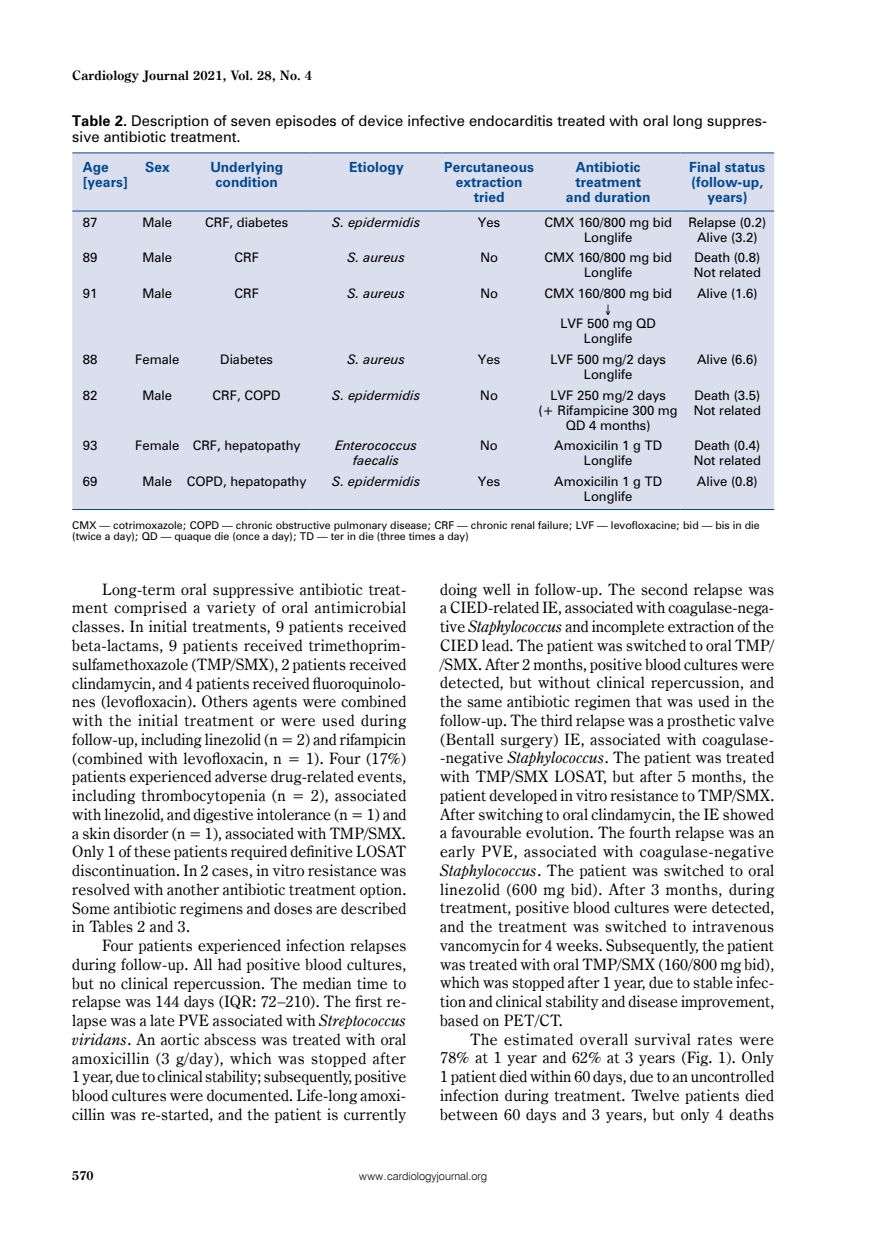
<style>
.page{position:relative;width:872px;height:1234px;background:#fff}
.page>*{position:absolute;margin:0;border:0;box-sizing:border-box;transform-origin:0 0}
.t1{font:15.75px/18.8px "Century Oldst EU";letter-spacing:.015em;color:#000;text-align:justify}
.t2{font:13.5px/16.5px "Zurich PL";color:#000}
.t3{font:700 13.05px "Century Oldst EU";letter-spacing:.015em;color:#000}
.t4{font:700 12.75px/15px "Zurich PL";color:#004990;text-align:center}
.t5{font:700 12.75px "Century Oldst EU";color:#000}
.t6{font:12px/15px "Zurich PL";color:#000;text-align:center}
.t7{font:italic 12px/15px "Zurich PL";color:#000;text-align:center}
.t8{font:10.95px "Swis 721 Lt EU";color:#000}
.t9{font:9.75px/11.9px "Zurich PL";color:#000}
.s1{font-weight:700}
.s2{font-style:italic}
</style>
<div class="page">
<div style="left:72px;top:153px;width:702px;height:356px;background:#dbdeed"></div>
<hr style="left:72px;top:152px;width:60px;height:1px;background:#004990">
<hr style="left:132px;top:152px;width:51px;height:1px;background:#004990">
<hr style="left:183px;top:152px;width:127px;height:1px;background:#004990">
<hr style="left:310px;top:152px;width:132px;height:1px;background:#004990">
<hr style="left:442px;top:152px;width:94px;height:1px;background:#004990">
<hr style="left:536px;top:152px;width:144px;height:1px;background:#004990">
<hr style="left:680px;top:152px;width:94px;height:1px;background:#004990">
<hr style="left:72px;top:211px;width:60px;height:1px;background:#004990">
<hr style="left:132px;top:211px;width:51px;height:1px;background:#004990">
<hr style="left:183px;top:211px;width:127px;height:1px;background:#004990">
<hr style="left:310px;top:211px;width:132px;height:1px;background:#004990">
<hr style="left:442px;top:211px;width:94px;height:1px;background:#004990">
<hr style="left:536px;top:211px;width:144px;height:1px;background:#004990">
<hr style="left:680px;top:211px;width:94px;height:1px;background:#004990">
<hr style="left:72px;top:509px;width:60px;height:1px;background:#004990">
<hr style="left:132px;top:509px;width:51px;height:1px;background:#004990">
<hr style="left:183px;top:509px;width:127px;height:1px;background:#004990">
<hr style="left:310px;top:509px;width:132px;height:1px;background:#004990">
<hr style="left:442px;top:509px;width:94px;height:1px;background:#004990">
<hr style="left:536px;top:509px;width:144px;height:1px;background:#004990">
<hr style="left:680px;top:509px;width:94px;height:1px;background:#004990">
<svg style="left:606px;top:304px;width:4px;height:11px"></svg>
<p class="t3" style="left:72px;top:67px;width:241px">Cardiology Journal 2021, Vol. 28, No. 4</p>
<p class="t2" style="left:72px;top:112px;width:696px"><span class="s1">Table 2.</span> Description of seven episodes of device infective endocarditis treated with oral long suppres&shy;sive antibiotic treatment.</p>
<p class="t4" style="left:83px;top:159px;width:46px;text-align:left">Age [years]</p>
<p class="t4" style="left:145px;top:159px;width:26px">Sex</p>
<p class="t4" style="left:210px;top:159px;width:74px">Underlying condition</p>
<p class="t4" style="left:349px;top:159px;width:56px">Etiology</p>
<p class="t4" style="left:444px;top:159px;width:91px">Percutaneous extraction tried</p>
<p class="t4" style="left:566px;top:159px;width:86px">Antibiotic treatment and duration</p>
<p class="t4" style="left:689px;top:159px;width:78px">Final status (follow-up, years)</p>
<p class="t6" style="left:83px;top:214px;width:16px">87</p>
<p class="t6" style="left:143px;top:214px;width:31px">Male</p>
<p class="t6" style="left:205px;top:214px;width:85px">CRF, diabetes</p>
<p class="t7" style="left:332px;top:214px;width:90px">S. epidermidis</p>
<p class="t6" style="left:478px;top:214px;width:24px">Yes</p>
<p class="t6" style="left:544px;top:214px;width:129px">CMX 160/800 mg bid<br>Longlife</p>
<p class="t6" style="left:688px;top:214px;width:79px">Relapse (0.2)<br>Alive (3.2)</p>
<p class="t6" style="left:83px;top:250px;width:16px">89</p>
<p class="t6" style="left:143px;top:250px;width:31px">Male</p>
<p class="t6" style="left:234px;top:250px;width:26px">CRF</p>
<p class="t7" style="left:347px;top:250px;width:59px">S. aureus</p>
<p class="t6" style="left:480px;top:250px;width:19px">No</p>
<p class="t6" style="left:544px;top:250px;width:129px">CMX 160/800 mg bid<br>Longlife</p>
<p class="t6" style="left:693px;top:250px;width:69px;text-align:left">Death (0.8)<br>Not related</p>
<p class="t6" style="left:83px;top:286px;width:16px">91</p>
<p class="t6" style="left:143px;top:286px;width:31px">Male</p>
<p class="t6" style="left:234px;top:286px;width:26px">CRF</p>
<p class="t7" style="left:347px;top:286px;width:59px">S. aureus</p>
<p class="t6" style="left:480px;top:286px;width:19px">No</p>
<p class="t6" style="left:544px;top:286px;width:129px">CMX 160/800 mg bid</p>
<p class="t6" style="left:560px;top:316px;width:97px">LVF 500 mg QD<br>Longlife</p>
<p class="t6" style="left:697px;top:286px;width:62px">Alive (1.6)</p>
<p class="t6" style="left:83px;top:351px;width:16px">88</p>
<p class="t6" style="left:135px;top:351px;width:46px">Female</p>
<p class="t6" style="left:220px;top:351px;width:54px">Diabetes</p>
<p class="t7" style="left:347px;top:351px;width:59px">S. aureus</p>
<p class="t6" style="left:478px;top:351px;width:24px">Yes</p>
<p class="t6" style="left:550px;top:351px;width:117px">LVF 500 mg/2 days<br>Longlife</p>
<p class="t6" style="left:697px;top:351px;width:62px">Alive (6.6)</p>
<p class="t6" style="left:83px;top:387px;width:16px">82</p>
<p class="t6" style="left:143px;top:387px;width:31px">Male</p>
<p class="t6" style="left:213px;top:387px;width:70px">CRF, COPD</p>
<p class="t7" style="left:332px;top:387px;width:90px">S. epidermidis</p>
<p class="t6" style="left:480px;top:387px;width:19px">No</p>
<p class="t6" style="left:538px;top:387px;width:141px">LVF 250 mg/2 days<br>(+ Rifampicine 300 mg<br>QD 4 months)</p>
<p class="t6" style="left:693px;top:387px;width:69px;text-align:left">Death (3.5)<br>Not related</p>
<p class="t6" style="left:83px;top:438px;width:16px">93</p>
<p class="t6" style="left:135px;top:438px;width:167px">Female CRF, hepatopathy</p>
<p class="t7" style="left:335px;top:438px;width:83px">Enterococcus faecalis</p>
<p class="t6" style="left:480px;top:438px;width:19px">No</p>
<p class="t6" style="left:554px;top:438px;width:109px">Amoxicilin 1 g TD<br>Longlife</p>
<p class="t6" style="left:693px;top:438px;width:69px;text-align:left">Death (0.4)<br>Not related</p>
<p class="t6" style="left:83px;top:473px;width:16px">69</p>
<p class="t6" style="left:142px;top:473px;width:165px">Male COPD, hepatopathy</p>
<p class="t7" style="left:332px;top:473px;width:90px">S. epidermidis</p>
<p class="t6" style="left:478px;top:473px;width:24px">Yes</p>
<p class="t6" style="left:554px;top:473px;width:109px">Amoxicilin 1 g TD<br>Longlife</p>
<p class="t6" style="left:697px;top:473px;width:62px">Alive (0.8)</p>
<p class="t9" style="left:72px;top:518px;width:689px">CMX — cotrimoxazole; COPD — chronic obstructive pulmonary disease; CRF — chronic renal failure; LVF — levofloxacine; bid — bis in die (twice a day); QD — quaque die (once a day); TD — ter in die (three times a day)</p>
<p class="t1" style="left:72px;top:580px;width:336px;text-indent:30px">Long-term oral suppressive antibiotic treat&shy;ment comprised a variety of oral antimicrobial classes. In initial treatments, 9 patients received beta-lactams, 9 patients received trimethoprim&shy;sulfamethoxazole (TMP/SMX), 2 patients received clindamycin, and 4 patients received fluoroquinolo&shy;nes (levofloxacin). Others agents were combined with the initial treatment or were used during follow-up, including linezolid (n = 2) and rifampicin (combined with levofloxacin, n = 1). Four (17%) patients experienced adverse drug-related events, including thrombocytopenia (n = 2), associated with linezolid, and digestive intolerance (n = 1) and a skin disorder (n = 1), associated with TMP/SMX.<br>Only 1 of these patients required definitive LOSAT discontinuation. In 2 cases, in vitro resistance was resolved with another antibiotic treatment option.<br>Some antibiotic regimens and doses are described in Tables 2 and 3.</p>
<p class="t1" style="left:72px;top:936px;width:336px;text-indent:30px">Four patients experienced infection relapses during follow-up. All had positive blood cultures, but no clinical repercussion. The median time to relapse was 144 days (IQR: 72−210). The first re&shy;lapse was a late PVE associated with <span class="s2">Streptococcus viridans</span>. An aortic abscess was treated with oral amoxicillin (3 g/day), which was stopped after 1 year, due to clinical stability; subsequently, positive blood cultures were documented. Life-long amoxi&shy;cillin was re-started, and the patient is currently</p>
<p class="t1" style="left:440px;top:579px;width:336px">doing well in follow-up. The second relapse was a CIED-related IE, associated with coagulase-nega&shy;tive <span class="s2">Staphylococcus</span> and incomplete extraction of the CIED lead. The patient was switched to oral TMP/ /SMX. After 2 months, positive blood cultures were detected, but without clinical repercussion, and the same antibiotic regimen that was used in the follow-up. The third relapse was a prosthetic valve (Bentall surgery) IE, associated with coagulase--negative <span class="s2">Staphylococcus</span>. The patient was treated with TMP/SMX LOSAT, but after 5 months, the patient developed in vitro resistance to TMP/SMX.<br>After switching to oral clindamycin, the IE showed a favourable evolution. The fourth relapse was an early PVE, associated with coagulase-negative <span class="s2">Staphylococcus</span>. The patient was switched to oral linezolid (600 mg bid). After 3 months, during treatment, positive blood cultures were detected, and the treatment was switched to intravenous vancomycin for 4 weeks. Subsequently, the patient was treated with oral TMP/SMX (160/800 mg bid), which was stopped after 1 year, due to stable infec&shy;tion and clinical stability and disease improvement, based on PET/CT.</p>
<p class="t1" style="left:440px;top:1029px;width:335px;text-indent:30px">The estimated overall survival rates were 78% at 1 year and 62% at 3 years (Fig. 1). Only 1 patient died within 60 days, due to an uncontrolled infection during treatment. Twelve patients died between 60 days and 3 years, but only 4 deaths</p>
<p class="t5" style="left:72px;top:1167px;width:23px">570</p>
<p class="t8" style="left:359px;top:1169px;width:129px">www.cardiologyjournal.org</p>
</div>
